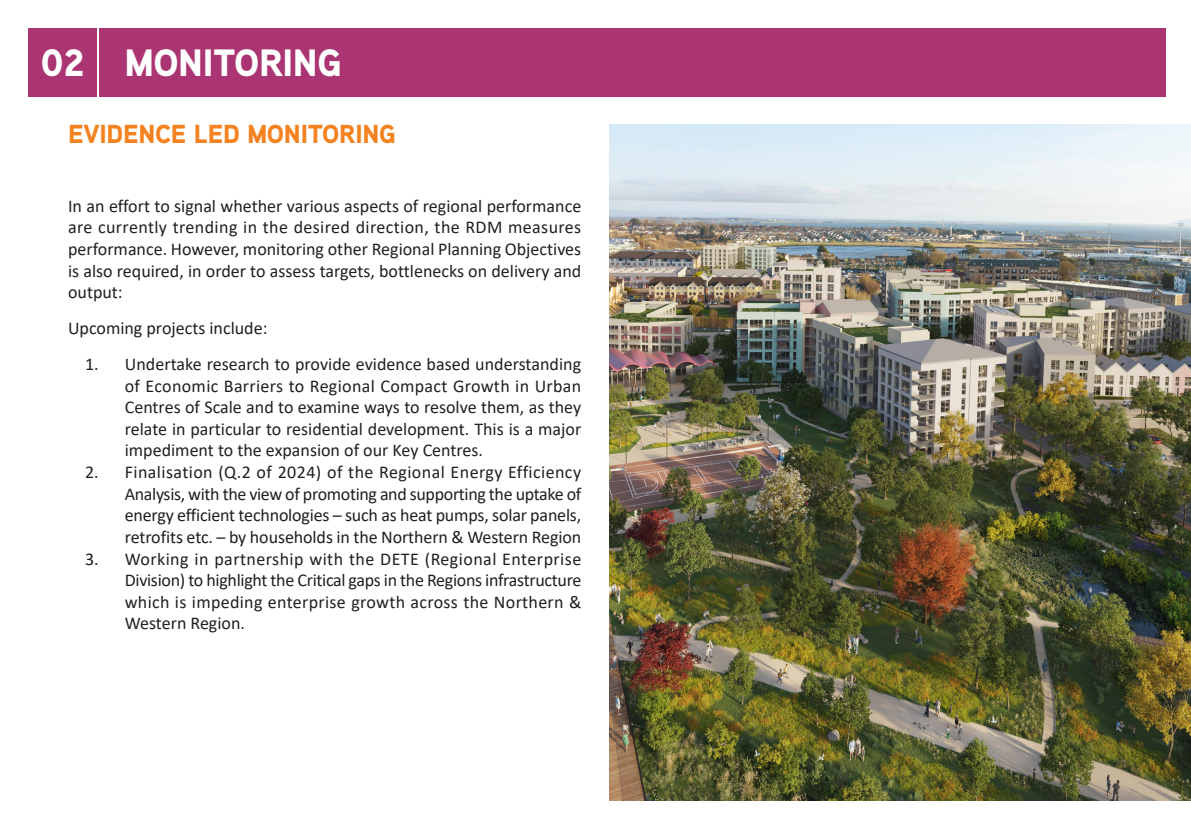
<style>
.page{position:relative;width:1191px;height:840px;background:#fff}
.page>*{position:absolute;margin:0;border:0;box-sizing:border-box;transform-origin:0 0}
.t1{font:900 38px "Aaux Next";letter-spacing:-.01em;color:#fff}
.t2{font:900 26px "Aaux Next";letter-spacing:-.01em;color:#f58220}
.t3{font:18px/21.6px "Calibri";color:#231f20;text-align:justify}
</style>
<div class="page">
<img style="left:609px;top:125px;width:582px;height:674px">
<div style="left:100px;top:28px;width:1065px;height:68px;background:#ab3572"></div>
<div style="left:28px;top:28px;width:68px;height:68px;background:#ab3572"></div>
<h1 class="t1" style="left:41px;top:35px;width:302px">02 MONITORING</h1>
<h2 class="t2" style="left:68px;top:115px;width:329px">EVIDENCE LED MONITORING</h2>
<p class="t3" style="left:68px;top:194px;width:515px">In an effort to signal whether various aspects of regional performance are currently trending in the desired direction, the RDM measures performance. However, monitoring other Regional Planning Objectives is also required, in order to assess targets, bottlenecks on delivery and output:</p>
<p class="t3" style="left:68px;top:317px;width:201px">Upcoming projects include:</p>
<p class="t3" style="left:125px;top:352px;width:458px;text-indent:-40px">1. Undertake research to provide evidence based understanding of Economic Barriers to Regional Compact Growth in Urban Centres of Scale and to examine ways to resolve them, as they relate in particular to residential development. This is a major impediment to the expansion of our Key Centres.</p>
<p class="t3" style="left:125px;top:460px;width:458px;text-indent:-40px">2. Finalisation (Q.2 of 2024) of the Regional Energy Efficiency Analysis, with the view of promoting and supporting the uptake of energy efficient technologies – such as heat pumps, solar panels, retrofits etc. – by households in the Northern &amp; Western Region</p>
<p class="t3" style="left:125px;top:547px;width:458px;text-indent:-40px">3. Working in partnership with the DETE (Regional Enterprise Division) to highlight the Critical gaps in the Regions infrastructure which is impeding enterprise growth across the Northern &amp; Western Region.</p>
</div>
